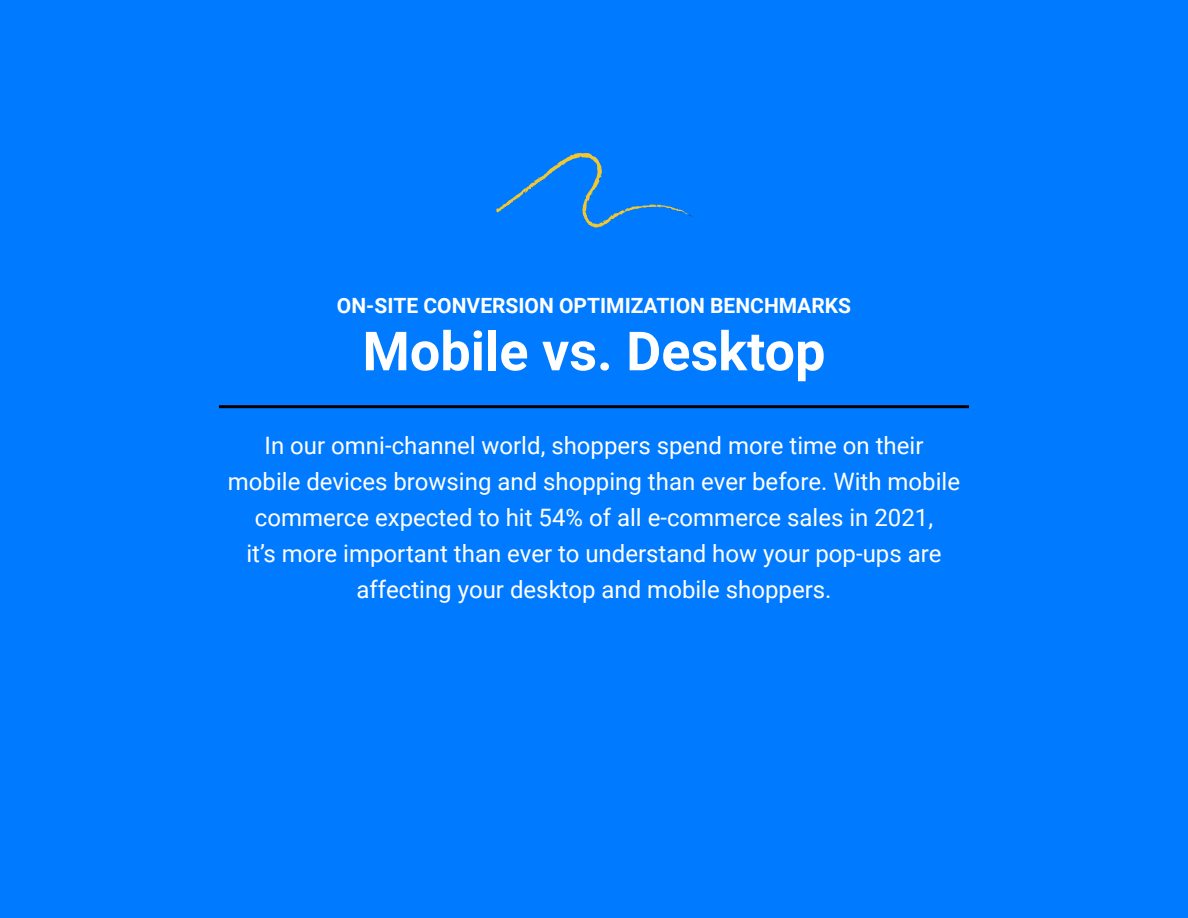
<style>
.page{position:relative;width:1188px;height:918px;background:#007aff}
.page>*{position:absolute;margin:0;border:0;box-sizing:border-box;transform-origin:0 0}
.t1{font:700 54px "Roboto";color:#fff}
.t2{font:24px/36px "Roboto";color:#fff;text-align:center}
.t3{font:700 21px "Roboto";color:#fff}
</style>
<div class="page">
<hr style="left:219px;top:405px;width:750px;height:3px;background:#000">
<svg style="left:496px;top:152px;width:196px;height:76px;background:#0d7ef2"></svg>
<p class="t3" style="left:337px;top:291px;width:516px">ON-SITE CONVERSION OPTIMIZATION BENCHMARKS</p>
<h1 class="t1" style="left:363px;top:313px;width:464px">Mobile vs. Desktop</h1>
<p class="t2" style="left:228px;top:427px;width:734px">In our omni-channel world, shoppers spend more time on their mobile devices browsing and shopping than ever before. With mobile commerce expected to hit 54% of all e-commerce sales in 2021,<br>it’s more important than ever to understand how your pop-ups are affecting your desktop and mobile shoppers.</p>
</div>
